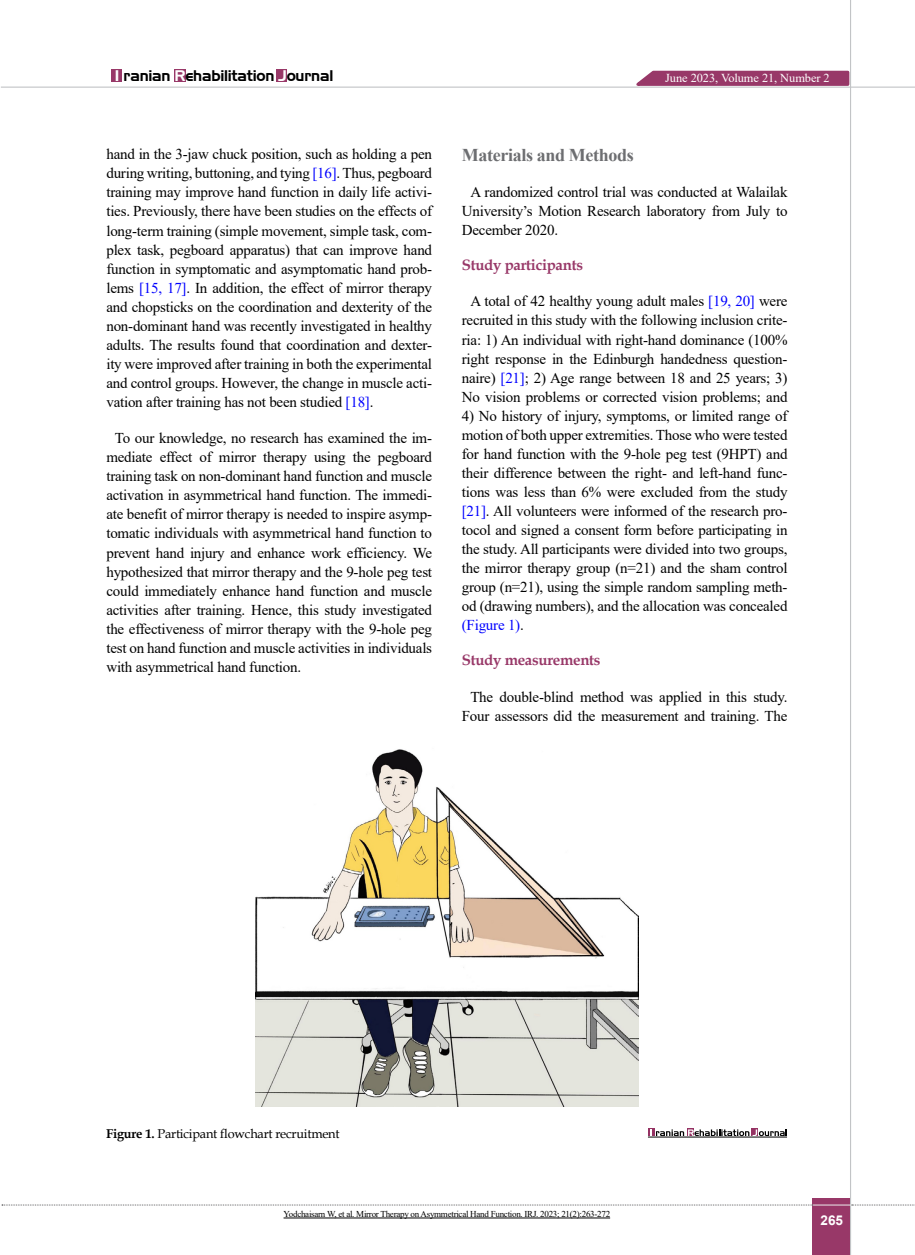
<style>
.page{position:relative;width:915px;height:1255px;background:#fff}
.page>*{position:absolute;margin:0;border:0;box-sizing:border-box;transform-origin:0 0}
.t1{font:700 18px "Times New Roman";letter-spacing:-.02em;color:#6d6e71}
.t2{font:15px/19px "Times New Roman";letter-spacing:-.015em;color:#000;text-align:justify}
.t3{font:700 15px "Book Antiqua";letter-spacing:-.02em;color:#983868}
.t4{font:15px "Aero Regular SWFTE";letter-spacing:-.015em;color:#000}
.t5{font:700 13.5px "Arial";color:#fff}
.t6{font:12.75px "Book Antiqua";letter-spacing:-.015em;color:#000}
.t7{font:12.15px "Times New Roman";letter-spacing:-.005em;color:#fff}
.t8{font:9px "Times New Roman";letter-spacing:-.03em;color:#000}
.s1{color:#fff}
.s2{color:#00f}
.s3{font-weight:700}
</style>
<div class="page">
<div style="left:812px;top:1198px;width:38px;height:56px;background:#983868"></div>
<hr style="left:849px;top:0;width:1px;height:1254px;background:#c2c4c6">
<hr style="left:1px;top:87px;width:913px;height:1px;background:#c2c4c6">
<hr style="left:812px;top:1204px;width:38px;height:1px;background:#ebebec">
<svg style="left:2px;top:1204px;width:810px;height:1px"></svg>
<svg style="left:851px;top:1204px;width:64px;height:1px"></svg>
<div style="left:112px;top:69px;width:10px;height:13px;background:#983868"></div>
<div style="left:174px;top:69px;width:12px;height:13px;background:#983868"></div>
<div style="left:276px;top:69px;width:11px;height:13px;background:#983868"></div>
<svg style="left:629px;top:69px;width:221px;height:18px;background:#ac6187"></svg>
<hr style="left:283px;top:1217px;width:327px;height:1px;background:#000">
<img style="left:255px;top:749px;width:383px;height:356px">
<div style="left:647px;top:1128px;width:7px;height:8px;background:#953263"></div>
<div style="left:687px;top:1128px;width:7px;height:8px;background:#953263"></div>
<div style="left:751px;top:1128px;width:6px;height:8px;background:#953263"></div>
<svg style="left:650px;top:1129px;width:136px;height:7px"></svg>
<hr style="left:647px;top:1136px;width:139px;height:1px;background:#000">
<p class="t4" style="left:115px;top:67px;width:220px"><span class="s1">I</span> ranian <span class="s1">R</span>ehabilitation <span class="s1">J</span>ournal</p>
<p class="t7" style="left:665px;top:69px;width:166px">June 2023, Volume 21, Number 2</p>
<p class="t2" style="left:106px;top:144px;width:327px">hand in the 3-jaw chuck position, such as holding a pen during writing, buttoning, and tying <span class="s2">[16]</span>. Thus, pegboard training may improve hand function in daily life activi&shy;ties. Previously, there have been studies on the effects of long-term training (simple movement, simple task, com&shy;plex task, pegboard apparatus) that can improve hand function in symptomatic and asymptomatic hand prob&shy;lems <span class="s2">[15, 17]</span>. In addition, the effect of mirror therapy and chopsticks on the coordination and dexterity of the non-dominant hand was recently investigated in healthy adults. The results found that coordination and dexter&shy;ity were improved after training in both the experimental and control groups. However, the change in muscle acti&shy;vation after training has not been studied <span class="s2">[18]</span>.</p>
<p class="t2" style="left:106px;top:428px;width:327px;text-indent:9px">To our knowledge, no research has examined the im&shy;mediate effect of mirror therapy using the pegboard training task on non-dominant hand function and muscle activation in asymmetrical hand function. The immedi&shy;ate benefit of mirror therapy is needed to inspire asymp&shy;tomatic individuals with asymmetrical hand function to prevent hand injury and enhance work efficiency. We hypothesized that mirror therapy and the 9-hole peg test could immediately enhance hand function and muscle activities after training. Hence, this study investigated the effectiveness of mirror therapy with the 9-hole peg test on hand function and muscle activities in individuals with asymmetrical hand function.</p>
<p class="t1" style="left:461px;top:142px;width:173px">Materials and Methods</p>
<p class="t2" style="left:461px;top:182px;width:327px;text-indent:9px">A randomized control trial was conducted at Walailak University’s Motion Research laboratory from July to December 2020.</p>
<p class="t3" style="left:461px;top:255px;width:123px">Study participants</p>
<p class="t2" style="left:461px;top:291px;width:327px;text-align:center">A total of 42 healthy young adult males <span class="s2">[19, 20]</span> were recruited in this study with the following inclusion crite&shy;ria: 1) An individual with right-hand dominance (100% right response in the Edinburgh handedness question&shy;naire) <span class="s2">[21]</span>; 2) Age range between 18 and 25 years; 3)<br>No vision problems or corrected vision problems; and</p>
<p class="t2" style="left:461px;top:406px;width:327px">4) No history of injury, symptoms, or limited range of motion of both upper extremities. Those who were tested for hand function with the 9-hole peg test (9HPT) and their difference between the right- and left-hand func&shy;tions was less than 6% were excluded from the study <span class="s2">[21]</span>. All volunteers were informed of the research pro&shy;tocol and signed a consent form before participating in the study. All participants were divided into two groups, the mirror therapy group (n=21) and the sham control group (n=21), using the simple random sampling meth&shy;od (drawing numbers), and the allocation was concealed <span class="s2">(Figure 1)</span>.</p>
<p class="t3" style="left:461px;top:650px;width:140px">Study measurements</p>
<p class="t2" style="left:461px;top:686px;width:327px;text-align:center">The double-blind method was applied in this study.<br>Four assessors did the measurement and training. The</p>
<p class="t6" style="left:106px;top:1124px;width:235px"><span class="s3">Figure 1.</span> Participant flowchart recruitment</p>
<p class="t8" style="left:283px;top:1207px;width:328px">Yodchaisarn W, et al. Mirror Therapy on Asymmetrical Hand Function. IRJ. 2023; 21(2):263-272</p>
<p class="t5" style="left:820px;top:1210px;width:24px">265</p>
</div>
